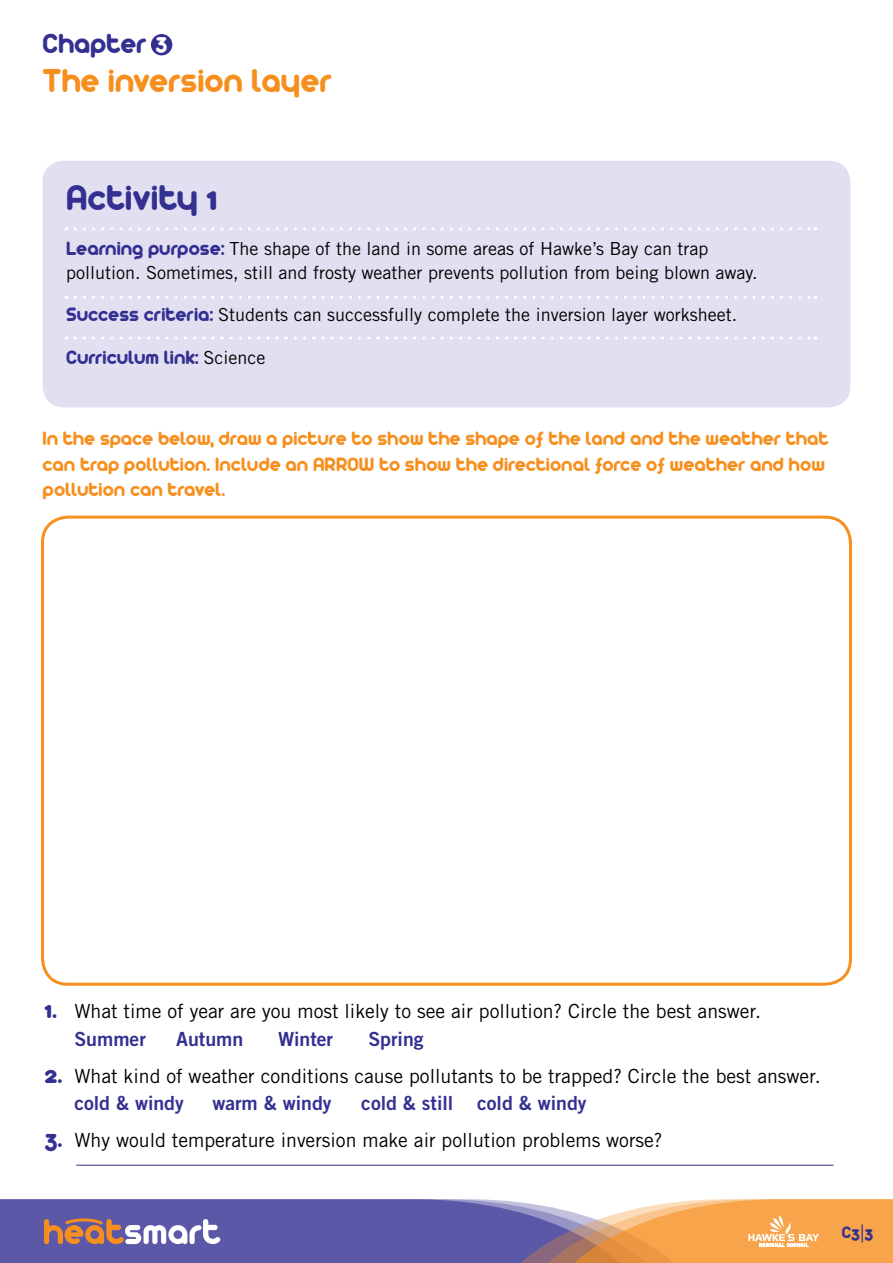
<style>
.page{position:relative;width:893px;height:1263px;background:#fff}
.page>*{position:absolute;margin:0;border:0;box-sizing:border-box;transform-origin:0 0}
.t1{font:39px "Arista 2.0";color:#333092}
.t2{font:36px "Arista 2.0";color:#f78f1e}
.t3{font:30px "Arista 2.0";color:#333092}
.t4{font:24.45px "Arista 2.0";color:#fff}
.t5{font:21px/25.2px "Arista 2.0";color:#f78f1e}
.t6{font:21px "Arista 2.0";color:#333092}
.t7{font:19.5px "Trade Gothic";color:#000}
.t8{font:19.5px "Trade Gothic Bold Two";color:#333092}
.t9{font:18px/24px "Trade Gothic";color:#000}
.t10{font:18px "Arista 2.0";color:#333092}
.s1{font-family:"Arista 2.0";font-size:21px;color:#333092}
.s2{font-family:"Trade Gothic";font-size:18px;color:#000}
.s3{font-family:"Arista 2.0";font-size:27px;color:#333092}
.s4{font-family:"Myriad Pro"}
</style>
<div class="page">
<svg style="left:0;top:1199px;width:893px;height:64px;background:#9b7d8e"></svg>
<div style="left:151px;top:34px;width:21px;height:21px;background:#333092;border-radius:50%"></div>
<div style="left:43px;top:161px;width:807px;height:246px;background:#e1dff0;border-radius:21px"></div>
<svg style="left:75px;top:227px;width:741px;height:3px"></svg>
<svg style="left:75px;top:296px;width:741px;height:3px"></svg>
<svg style="left:75px;top:337px;width:741px;height:3px"></svg>
<div style="left:41px;top:516px;width:811px;height:470px;border:3px solid #f78f1e;border-radius:26px"></div>
<hr style="left:77px;top:1165px;width:756px;height:1px;background:#333092">
<h3 class="t3" style="left:43px;top:25px;width:105px">Chapter</h3>
<h2 class="t2" style="left:43px;top:59px;width:291px">The inversion layer</h2>
<h3 class="t4" style="left:156px;top:26px;width:14px">3</h3>
<h1 class="t1" style="left:66px;top:174px;width:153px">Activity 1</h1>
<p class="t9" style="left:66px;top:237px;width:693px"><span class="s1">Learning purpose:</span> The shape of the land in some areas of Hawke’s Bay can trap pollution. Sometimes, still and frosty weather prevents pollution from being blown away.</p>
<p class="t9" style="left:66px;top:303px;width:673px"><span class="s1">Success criteria:</span> Students can successfully complete the inversion layer worksheet.</p>
<p class="t6" style="left:66px;top:344px;width:201px">Curriculum link: <span class="s2">Science</span></p>
<p class="t5" style="left:43px;top:425px;width:787px">In the space below, draw a picture to show the shape of the land and the weather that can trap pollution. Include an ARROW to show the directional force of weather and how pollution can travel.</p>
<p class="t7" style="left:44px;top:999px;width:718px"><span class="s3">1.</span> What time of year are you most likely to see air pollution? Circle the best answer.</p>
<p class="t8" style="left:74px;top:1027px;width:73px">Summer</p>
<p class="t8" style="left:176px;top:1027px;width:69px">Autumn</p>
<p class="t8" style="left:278px;top:1027px;width:56px">Winter</p>
<p class="t8" style="left:368px;top:1027px;width:57px">Spring</p>
<p class="t7" style="left:44px;top:1064px;width:778px"><span class="s3">2.</span> What kind of weather conditions cause pollutants to be trapped? Circle the best answer.</p>
<p class="t8" style="left:74px;top:1091px;width:111px">cold &amp; windy</p>
<p class="t8" style="left:212px;top:1091px;width:121px">warm &amp; windy</p>
<p class="t8" style="left:361px;top:1091px;width:227px">cold &amp; still cold &amp; windy</p>
<p class="t7" style="left:44px;top:1128px;width:620px"><span class="s3">3.</span> Why would temperature inversion make air pollution problems worse?</p>
<p class="t10" style="left:842px;top:1221px;width:33px">C3<span class="s4">|</span>3</p>
</div>
